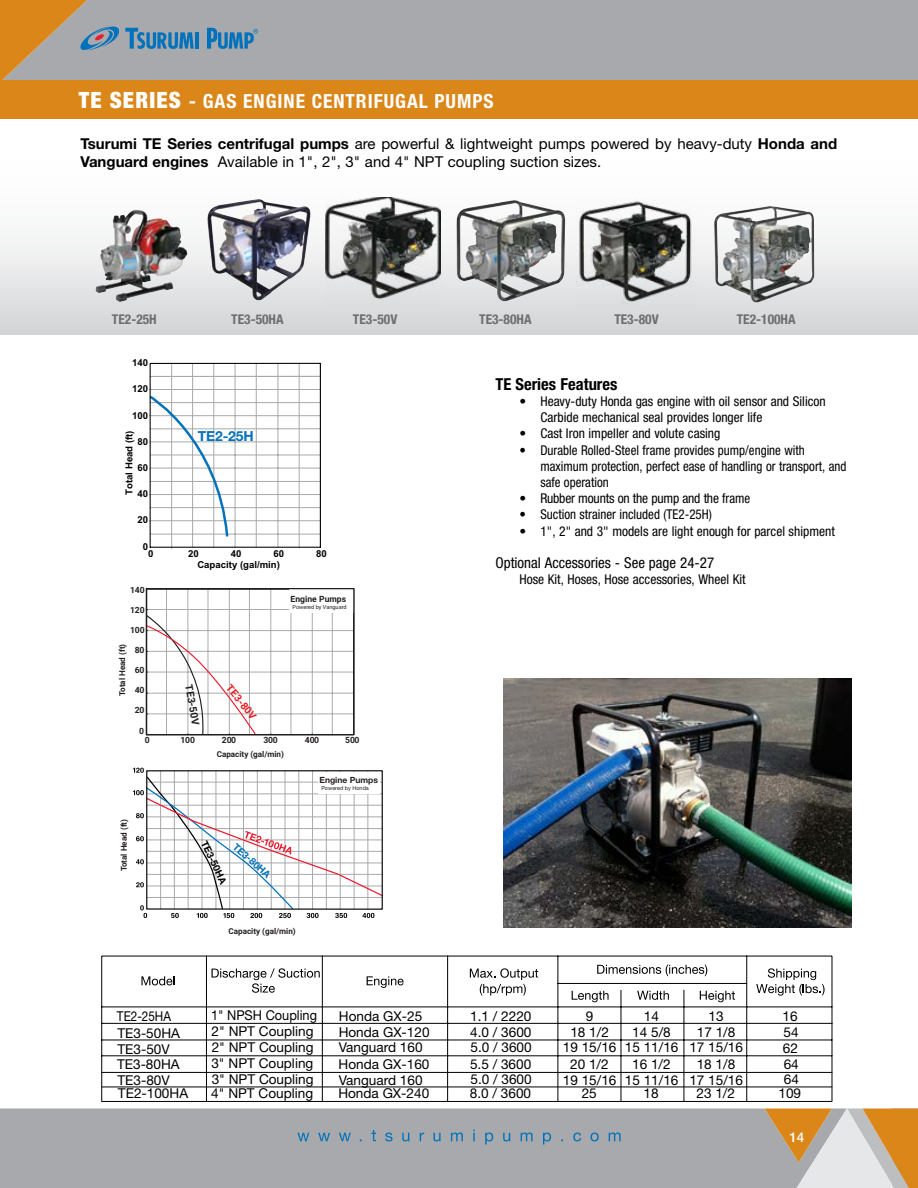
<style>
.page{position:relative;width:918px;height:1188px;background:#fff}
.page>*{position:absolute;margin:0;border:0;box-sizing:border-box;transform-origin:0 0}
.t1{font:700 condensed 19.5px "Helvetica Neue LT Std";letter-spacing:.05em;color:#fff}
.t2{font:700 condensed 16.5px "Helvetica Neue LT Std";color:#000}
.t3{font:15px/18px "Helvetica Neue LT Std";color:#000}
.t4{font:condensed 15px "Helvetica Neue LT Std";color:#000}
.t5{font:700 13.8px "Helvetica Neue";letter-spacing:-.01em;color:#0072bc}
.t6{font:13.65px/16.8px "Helvetica Neue LT Std";color:#000}
.t7{font:13.65px/16.8px "Helvetica Neue LT Std";color:#000;scale:.94 1}
.t8{font:13.65px/17px "Helvetica Neue LT Std";color:#000;scale:.86 1}
.t9{font:condensed 13.5px/16.2px "Helvetica Neue LT Std";color:#000}
.t10{font:condensed 13.5px/16.2px "Helvetica Neue LT Std";color:#000;scale:.96 1}
.t11{font:700 condensed 13.5px "Helvetica Neue LT Std";color:#6d6e71}
.t12{font:500 13.5px "Helvetica Neue LT Std";color:#fff}
.t13{font:700 10.35px "Roboto";color:#231f20}
.t14{font:700 10.35px "Roboto";color:#ed1d24}
.t15{font:700 9.75px "Helvetica Neue LT Std";color:#000}
.t16{font:700 9.75px "Helvetica Neue LT Std";color:#0072bc}
.t17{font:700 9.6px/7.5px "Arial";color:#000;text-align:center}
.t18{font:700 8.55px "Roboto";letter-spacing:-.015em;color:#231f20}
.t19{font:700 8.55px "Helvetica Neue LT Std";color:#231f20}
.t20{font:700 8.1px "Roboto";color:#231f20}
.t21{font:5.55px "Roboto";color:#231f20}
.t22{font:5.55px "Helvetica Neue LT Std";color:#231f20}
.s1{font-weight:900;font-size:22.5px}
.s2{font-weight:700}
</style>
<div class="page">
<div style="left:0;top:1108px;width:764px;height:80px;background:#a7a9ac"></div>
<svg style="left:764px;top:1108px;width:154px;height:80px;background:#d0b28d"></svg>
<svg style="left:297px;top:1130px;width:324px;height:15px;background:#93a2ad"></svg>
<div style="left:194px;top:0;width:724px;height:80px;background:#a7a9ac"></div>
<svg style="left:0;top:0;width:194px;height:80px;background:#a89d8a"></svg>
<hr style="left:195px;top:32px;width:4px;height:17px;background:#0072bc">
<svg style="left:207px;top:27px;width:51px;height:22px"></svg>
<div style="left:0;top:119px;width:918px;height:215px;background:linear-gradient(to bottom,#fff,#d0d0d1)"></div>
<div style="left:0;top:80px;width:918px;height:39px;background:#db8619"></div>
<svg style="left:149px;top:362px;width:172px;height:186px"></svg>
<svg style="left:102px;top:956px;width:730px;height:146px"></svg>
<hr style="left:102px;top:1087px;width:730px;height:1px;background:#000">
<hr style="left:102px;top:1072px;width:730px;height:1px;background:#000">
<img style="left:207px;top:199px;width:104px;height:102px">
<img style="left:95px;top:210px;width:39px;height:83px">
<img style="left:456px;top:200px;width:109px;height:101px">
<img style="left:714px;top:206px;width:100px;height:97px">
<img style="left:503px;top:679px;width:349px;height:248px">
<img style="left:326px;top:197px;width:114px;height:109px">
<img style="left:577px;top:200px;width:119px;height:108px">
<svg style="left:133px;top:768px;width:248px;height:150px"></svg>
<div style="left:146px;top:770px;width:237px;height:140px;border:1px solid #000"></div>
<div style="left:318px;top:772px;width:62px;height:22px;background:#fff"></div>
<svg style="left:145px;top:588px;width:209px;height:148px"></svg>
<div style="left:146px;top:588px;width:208px;height:147px;border:1px solid #231f20"></div>
<svg style="left:905px;top:119px;width:13px;height:215px"></svg>
<h1 class="t1" style="left:79px;top:89px;width:416px"><span class="s1">TE SERIES</span> - GAS ENGINE CENTRIFUGAL PUMPS</h1>
<p class="t3" style="left:80px;top:134px;width:758px"><span class="s2">Tsurumi TE Series centrifugal pumps</span> are powerful &amp; lightweight pumps powered by heavy-duty <span class="s2">Honda and<br>Vanguard engines</span> Available in 1", 2", 3" and 4" NPT coupling suction sizes.</p>
<p class="t11" style="left:112px;top:311px;width:46px">TE2-25H</p>
<p class="t11" style="left:231px;top:311px;width:54px">TE3-50HA</p>
<p class="t11" style="left:353px;top:311px;width:46px">TE3-50V</p>
<p class="t11" style="left:479px;top:311px;width:54px">TE3-80HA</p>
<p class="t11" style="left:614px;top:311px;width:46px">TE3-80V</p>
<p class="t11" style="left:737px;top:311px;width:60px">TE2-100HA</p>
<p class="t17" style="left:132px;top:359px;width:18px">140</p>
<p class="t17" style="left:132px;top:385px;width:18px">120</p>
<p class="t17" style="left:132px;top:412px;width:18px">100</p>
<p class="t17" style="left:137px;top:439px;width:12px">80</p>
<p class="t17" style="left:137px;top:464px;width:12px">60</p>
<p class="t5" style="left:198px;top:425px;width:57px">TE2-25H</p>
<p class="t17" style="left:126px;top:495px;width:66px;rotate:-90deg">Total Head (ft)</p>
<p class="t17" style="left:137px;top:490px;width:12px">40</p>
<p class="t17" style="left:137px;top:516px;width:12px">20</p>
<p class="t17" style="left:143px;top:543px;width:12px">0<br>0</p>
<p class="t17" style="left:188px;top:551px;width:12px">20</p>
<p class="t17" style="left:231px;top:551px;width:12px">40</p>
<p class="t17" style="left:273px;top:551px;width:12px">60</p>
<p class="t17" style="left:316px;top:551px;width:12px">80</p>
<p class="t18" style="left:130px;top:584px;width:16px">140</p>
<p class="t18" style="left:130px;top:604px;width:16px">120</p>
<p class="t18" style="left:130px;top:624px;width:16px">100</p>
<p class="t20" style="left:116px;top:696px;width:54px;rotate:-90deg">Total Head (ft)</p>
<p class="t18" style="left:135px;top:644px;width:11px">80</p>
<p class="t18" style="left:135px;top:664px;width:11px">60</p>
<p class="t18" style="left:135px;top:684px;width:11px">40</p>
<p class="t18" style="left:135px;top:704px;width:11px">20</p>
<p class="t18" style="left:139px;top:725px;width:6px">0</p>
<p class="t17" style="left:197px;top:561px;width:84px">Capacity (gal/min)</p>
<p class="t18" style="left:291px;top:593px;width:57px">Engine Pumps</p>
<p class="t21" style="left:293px;top:603px;width:56px">Powered by Vanguard</p>
<p class="t13" style="left:196px;top:684px;width:42px;rotate:80deg">TE3-50V</p>
<p class="t14" style="left:234px;top:682px;width:42px;rotate:51deg">TE3-80V</p>
<p class="t18" style="left:145px;top:734px;width:6px">0</p>
<p class="t18" style="left:222px;top:734px;width:16px">200</p>
<p class="t18" style="left:180px;top:734px;width:16px">100</p>
<p class="t18" style="left:263px;top:734px;width:16px">300</p>
<p class="t18" style="left:305px;top:734px;width:16px">400</p>
<p class="t18" style="left:345px;top:734px;width:16px">500</p>
<p class="t20" style="left:217px;top:748px;width:69px">Capacity (gal/min)</p>
<p class="t20" style="left:118px;top:871px;width:54px;rotate:-90deg">Total Head (ft)</p>
<p class="t15" style="left:210px;top:839px;width:48px;rotate:65deg">TE3-50HA</p>
<p class="t16" style="left:239px;top:841px;width:48px;rotate:42deg">TE3-80HA</p>
<p class="t20" style="left:228px;top:925px;width:69px">Capacity (gal/min)</p>
<p class="t19" style="left:320px;top:775px;width:60px">Engine Pumps</p>
<p class="t22" style="left:321px;top:784px;width:49px">Powered by Honda</p>
<p class="t8" style="left:117px;top:1007px;width:75px">TE2-25HA<br>TE3-50HA</p>
<p class="t7" style="left:211px;top:1006px;width:114px">1" NPSH Coupling<br>2" NPT Coupling</p>
<p class="t6" style="left:339px;top:1007px;width:92px">Honda GX-25<br>Honda GX-120</p>
<p class="t6" style="left:117px;top:1040px;width:54px">TE3-50V</p>
<p class="t6" style="left:117px;top:1071px;width:54px">TE3-80V</p>
<p class="t6" style="left:117px;top:1055px;width:64px">TE3-80HA</p>
<p class="t6" style="left:118px;top:1085px;width:72px">TE2-100HA</p>
<p class="t6" style="left:212px;top:1039px;width:103px">2" NPT Coupling</p>
<p class="t6" style="left:212px;top:1070px;width:103px">3" NPT Coupling</p>
<p class="t6" style="left:211px;top:1054px;width:103px">3" NPT Coupling</p>
<p class="t6" style="left:211px;top:1085px;width:103px">4" NPT Coupling</p>
<p class="t6" style="left:339px;top:1039px;width:85px">Vanguard 160</p>
<p class="t6" style="left:339px;top:1071px;width:85px">Vanguard 160</p>
<p class="t6" style="left:339px;top:1055px;width:92px">Honda GX-160</p>
<p class="t6" style="left:338px;top:1085px;width:92px">Honda GX-240</p>
<p class="t2" style="left:495px;top:374px;width:124px">TE Series Features</p>
<p class="t9" style="left:540px;top:393px;width:287px;text-indent:-21px">• Heavy-duty Honda gas engine with oil sensor and Silicon<br>Carbide mechanical seal provides longer life</p>
<p class="t9" style="left:519px;top:425px;width:203px">• Cast Iron impeller and volute casing</p>
<p class="t10" style="left:540px;top:442px;width:320px;text-indent:-21px">• Durable Rolled-Steel frame provides pump/engine with maximum protection, perfect ease of handling or transport, and safe operation</p>
<p class="t9" style="left:519px;top:490px;width:232px">• Rubber mounts on the pump and the frame</p>
<p class="t10" style="left:519px;top:506px;width:202px">• Suction strainer included (TE2-25H)</p>
<p class="t9" style="left:519px;top:523px;width:317px">• 1", 2" and 3" models are light enough for parcel shipment</p>
<p class="t4" style="left:495px;top:554px;width:220px">Optional Accessories - See page 24-27</p>
<p class="t9" style="left:519px;top:571px;width:228px">Hose Kit, Hoses, Hose accessories, Wheel Kit</p>
<p class="t6" style="left:470px;top:1007px;width:63px">1.1 / 2220<br>4.0 / 3600</p>
<p class="t6" style="left:570px;top:1007px;width:40px;text-align:center">9<br>18 1/2</p>
<p class="t6" style="left:632px;top:1007px;width:40px;text-align:center">14<br>14 5/8</p>
<p class="t6" style="left:697px;top:1007px;width:40px;text-align:center">13<br>17 1/8</p>
<p class="t6" style="left:783px;top:1007px;width:18px">16<br>54</p>
<p class="t6" style="left:471px;top:1039px;width:63px">5.0 / 3600</p>
<p class="t6" style="left:471px;top:1070px;width:63px">5.0 / 3600</p>
<p class="t6" style="left:470px;top:1055px;width:63px">5.5 / 3600</p>
<p class="t6" style="left:563px;top:1039px;width:182px">19 15/16 15 11/16 17 15/16</p>
<p class="t6" style="left:563px;top:1071px;width:182px">19 15/16 15 11/16 17 15/16</p>
<p class="t6" style="left:570px;top:1055px;width:40px">20 1/2</p>
<p class="t6" style="left:632px;top:1055px;width:40px">16 1/2</p>
<p class="t6" style="left:697px;top:1055px;width:40px">18 1/8</p>
<p class="t6" style="left:783px;top:1039px;width:17px">62</p>
<p class="t6" style="left:784px;top:1070px;width:17px">64</p>
<p class="t6" style="left:784px;top:1055px;width:17px">64</p>
<p class="t6" style="left:470px;top:1085px;width:63px">8.0 / 3600</p>
<p class="t6" style="left:582px;top:1085px;width:17px">25</p>
<p class="t6" style="left:644px;top:1085px;width:17px">18</p>
<p class="t6" style="left:697px;top:1085px;width:40px">23 1/2</p>
<p class="t6" style="left:778px;top:1085px;width:24px">109</p>
<p class="t12" style="left:789px;top:1129px;width:17px">14</p>
</div>
